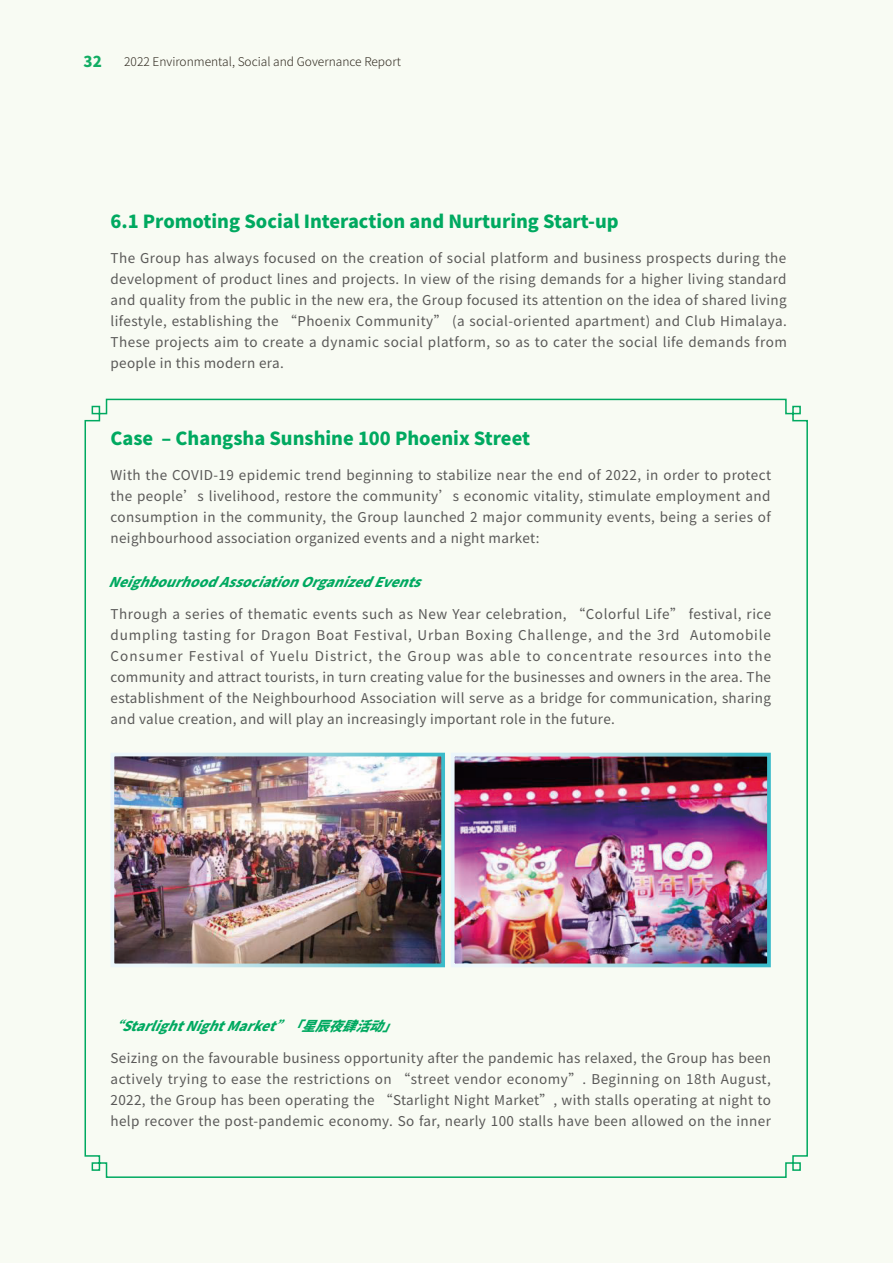
<style>
.page{position:relative;width:893px;height:1263px;background:#f8fbf3}
.page>*{position:absolute;margin:0;border:0;box-sizing:border-box;transform-origin:0 0}
.小标题{font:800 18px "Source Han Sans CN";color:#00a960}
.t1{font:800 15px "Source Han Sans CN";color:#00a960}
.内文{font:13.5px/21px "Source Han Sans CN";letter-spacing:.025em;color:#595857;text-align:justify}
.图示{font:italic 800 13.5px "Source Han Sans CN";color:#00a960}
.t2{font:300 12px "Source Han Sans CN";color:#231916}
</style>
<div class="page">
<img style="left:84px;top:398px;width:724px;height:780px">
<p class="t1" style="left:84px;top:53px;width:20px">32</p>
<p class="t2" style="left:124px;top:55px;width:278px">2022 Environmental, Social and Governance Report</p>
<p class="小标题" style="left:111px;top:212px;width:510px">6.1 Promoting Social Interaction and Nurturing Start-up</p>
<p class="内文" style="left:111px;top:248px;width:678px">The Group has always focused on the creation of social platform and business prospects during the development of product lines and projects. In view of the rising demands for a higher living standard and quality from the public in the new era, the Group focused its attention on the idea of shared living lifestyle, establishing the “Phoenix Community” (a social-oriented apartment) and Club Himalaya.<br>These projects aim to create a dynamic social platform, so as to cater the social life demands from people in this modern era.</p>
<p class="小标题" style="left:111px;top:428px;width:421px">Case – Changsha Sunshine 100 Phoenix Street</p>
<p class="内文" style="left:111px;top:465px;width:662px">With the COVID-19 epidemic trend beginning to stabilize near the end of 2022, in order to protect the people’s livelihood, restore the community’s economic vitality, stimulate employment and consumption in the community, the Group launched 2 major community events, being a series of neighbourhood association organized events and a night market:</p>
<p class="图示" style="left:108px;top:575px;width:331px">NeighbourhoodAssociationOrganizedEvents</p>
<p class="内文" style="left:111px;top:604px;width:662px">Through a series of thematic events such as New Year celebration, “Colorful Life” festival, rice dumpling tasting for Dragon Boat Festival, Urban Boxing Challenge, and the 3rd Automobile Consumer Festival of Yuelu District, the Group was able to concentrate resources into the community and attract tourists, in turn creating value for the businesses and owners in the area. The establishment of the Neighbourhood Association will serve as a bridge for communication, sharing and value creation, and will play an increasingly important role in the future.</p>
<p class="图示" style="left:108px;top:1019px;width:307px">“StarlightNightMarket”「星辰夜肆活动」</p>
<p class="内文" style="left:111px;top:1048px;width:662px">Seizing on the favourable business opportunity after the pandemic has relaxed, the Group has been actively trying to ease the restrictions on “street vendor economy”. Beginning on 18th August, 2022, the Group has been operating the “Starlight Night Market”, with stalls operating at night to help recover the post-pandemic economy. So far, nearly 100 stalls have been allowed on the inner</p>
</div>
